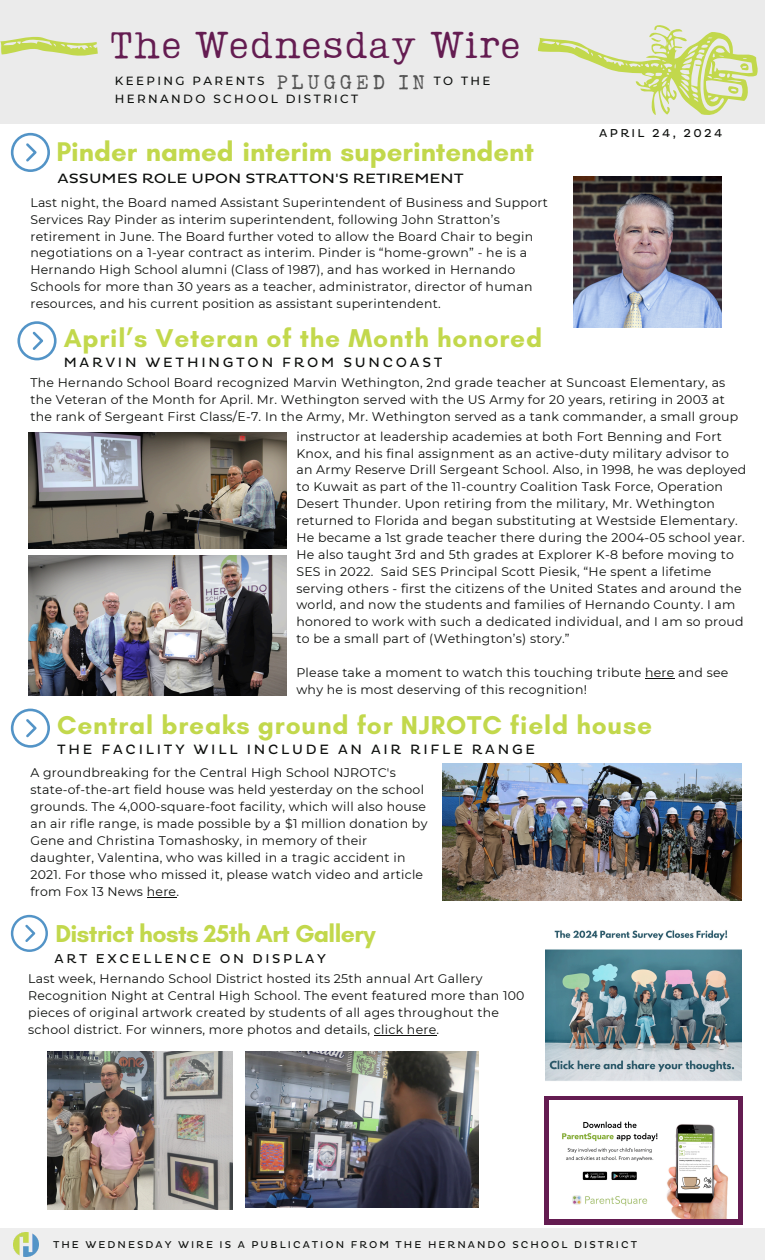
<style>
.page{position:relative;width:765px;height:1260px;background:#fff}
.page>*{position:absolute;margin:0;border:0;box-sizing:border-box;transform-origin:0 0}
.t1{font:37.25px "Lumios TW Used";letter-spacing:.02em;color:#641c51}
.t2{font:700 27.5px "Glacial Indifference";color:#c2d84c}
.t3{font:700 26.25px "Glacial Indifference";letter-spacing:.03em;color:#c2d84c}
.t4{font:700 24.88px "Glacial Indifference";letter-spacing:-.025em;color:#c2d84c}
.t5{font:19.88px "Special Elite";letter-spacing:.2em;color:#545454}
.t6{font:13.75px "Pluto";letter-spacing:.2em;color:#0c0e0c}
.t7{font:13.75px "Pluto";color:#0c0e0c;scale:1.15 1}
.t8{font:13px "Pluto";letter-spacing:.2em;color:#0c0e0c}
.t9{font:12.5px/16.9px "Montserrat";letter-spacing:.02em;color:#0c0e0c}
.t10{font:500 11.88px "Montserrat";letter-spacing:.2em;color:#0c0e0c}
.t11{font:11.62px "Pluto";letter-spacing:.2em;color:#0c0e0c}
.t12{font:10.12px "Pluto";letter-spacing:.2em;color:#0c0e0c}
</style>
<div class="page">
<div style="left:0;top:0;width:765px;height:124px;background:#ebebeb"></div>
<svg style="left:538px;top:25px;width:220px;height:90px"></svg>
<svg style="left:0;top:36px;width:98px;height:20px"></svg>
<img style="left:573px;top:177px;width:148px;height:151px">
<img style="left:28px;top:432px;width:259px;height:116px">
<img style="left:28px;top:555px;width:259px;height:140px">
<img style="left:48px;top:1051px;width:185px;height:159px">
<hr style="left:645px;top:678px;width:30px;height:1px;background:#0c0e0c">
<svg style="left:147px;top:897px;width:29px;height:1px"></svg>
<img style="left:443px;top:764px;width:298px;height:137px">
<img style="left:545px;top:930px;width:196px;height:151px">
<div style="left:0;top:1229px;width:765px;height:31px;background:#eee"></div>
<img style="left:14px;top:1232px;width:25px;height:25px">
<svg style="left:11px;top:915px;width:37px;height:37px"></svg>
<svg style="left:11px;top:133px;width:39px;height:39px"></svg>
<svg style="left:17px;top:321px;width:40px;height:39px"></svg>
<svg style="left:11px;top:709px;width:39px;height:39px"></svg>
<hr style="left:374px;top:1035px;width:63px;height:1px;background:#0c0e0c">
<img style="left:246px;top:1051px;width:232px;height:157px">
<div style="left:544px;top:1096px;width:199px;height:128px;background:#641c51"></div>
<img style="left:549px;top:1101px;width:189px;height:118px">
<p class="t1" style="left:110px;top:19px;width:412px">The Wednesday Wire</p>
<h4 class="t10" style="left:115px;top:73px;width:151px">KEEPING PARENTS</h4>
<h4 class="t10" style="left:434px;top:73px;width:58px">TO THE</h4>
<h4 class="t10" style="left:115px;top:92px;width:245px">HERNANDO SCHOOL DISTRICT</h4>
<h2 class="t5" style="left:277px;top:75px;width:150px">PLUGGED IN</h2>
<p class="t11" style="left:599px;top:127px;width:125px">APRIL 24, 2024</p>
<h2 class="t2" style="left:56px;top:135px;width:479px">Pinder named interim superintendent</h2>
<h2 class="t7" style="left:58px;top:171px;width:355px">ASSUMES ROLE UPON STRATTON'S RETIREMENT</h2>
<p class="t9" style="left:30px;top:194px;width:519px">Last night, the Board named Assistant Superintendent of Business and Support Services Ray Pinder as interim superintendent, following John Stratton’s retirement in June. The Board further voted to allow the Board Chair to begin negotiations on a 1-year contract as interim. Pinder is “home-grown” - he is a Hernando High School alumni (Class of 1987), and has worked in Hernando Schools for more than 30 years as a teacher, administrator, director of human resources, and his current position as assistant superintendent.</p>
<h3 class="t3" style="left:64px;top:322px;width:480px">April’s Veteran of the Month honored</h3>
<p class="t6" style="left:64px;top:354px;width:380px">MARVIN WETHINGTON FROM SUNCOAST</p>
<p class="t9" style="left:30px;top:374px;width:709px">The Hernando School Board recognized Marvin Wethington, 2nd grade teacher at Suncoast Elementary, as the Veteran of the Month for April. Mr. Wethington served with the US Army for 20 years, retiring in 2003 at the rank of Sergeant First Class/E-7. In the Army, Mr. Wethington served as a tank commander, a small group</p>
<p class="t9" style="left:296px;top:428px;width:451px">instructor at leadership academies at both Fort Benning and Fort Knox, and his final assignment as an active-duty military advisor to an Army Reserve Drill Sergeant School. Also, in 1998, he was deployed to Kuwait as part of the 11-country Coalition Task Force, Operation Desert Thunder. Upon retiring from the military, Mr. Wethington returned to Florida and began substituting at Westside Elementary.<br>He became a 1st grade teacher there during the 2004-05 school year.<br>He also taught 3rd and 5th grades at Explorer K-8 before moving to SES in 2022. Said SES Principal Scott Piesik, “He spent a lifetime serving others - first the citizens of the United States and around the world, and now the students and families of Hernando County. I am honored to work with such a dedicated individual, and I am so proud to be a small part of (Wethington’s) story.”</p>
<h2 class="t9" style="left:296px;top:664px;width:434px">Please take a moment to watch this touching tribute here and see why he is most deserving of this recognition!</h2>
<p class="t3" style="left:57px;top:709px;width:597px">Central breaks ground for NJROTC field house</p>
<p class="t6" style="left:57px;top:741px;width:480px">THE FACILITY WILL INCLUDE AN AIR RIFLE RANGE</p>
<h5 class="t9" style="left:30px;top:765px;width:399px">A groundbreaking for the Central High School NJROTC's state-of-the-art field house was held yesterday on the school grounds. The 4,000-square-foot facility, which will also house an air rifle range, is made possible by a $1 million donation by Gene and Christina Tomashosky, in memory of their daughter, Valentina, who was killed in a tragic accident in 2021. For those who missed it, please watch video and article from Fox 13 News here.</h5>
<p class="t4" style="left:55px;top:918px;width:322px">District hosts 25th Art Gallery</p>
<p class="t8" style="left:55px;top:951px;width:273px">ART EXCELLENCE ON DISPLAY</p>
<p class="t9" style="left:28px;top:970px;width:498px">Last week, Hernando School District hosted its 25th annual Art Gallery Recognition Night at Central High School. The event featured more than 100 pieces of original artwork created by students of all ages throughout the school district. For winners, more photos and details, click here.</p>
<h2 class="t12" style="left:53px;top:1239px;width:586px">THE WEDNESDAY WIRE IS A PUBLICATION FROM THE HERNANDO SCHOOL DISTRICT</h2>
</div>
